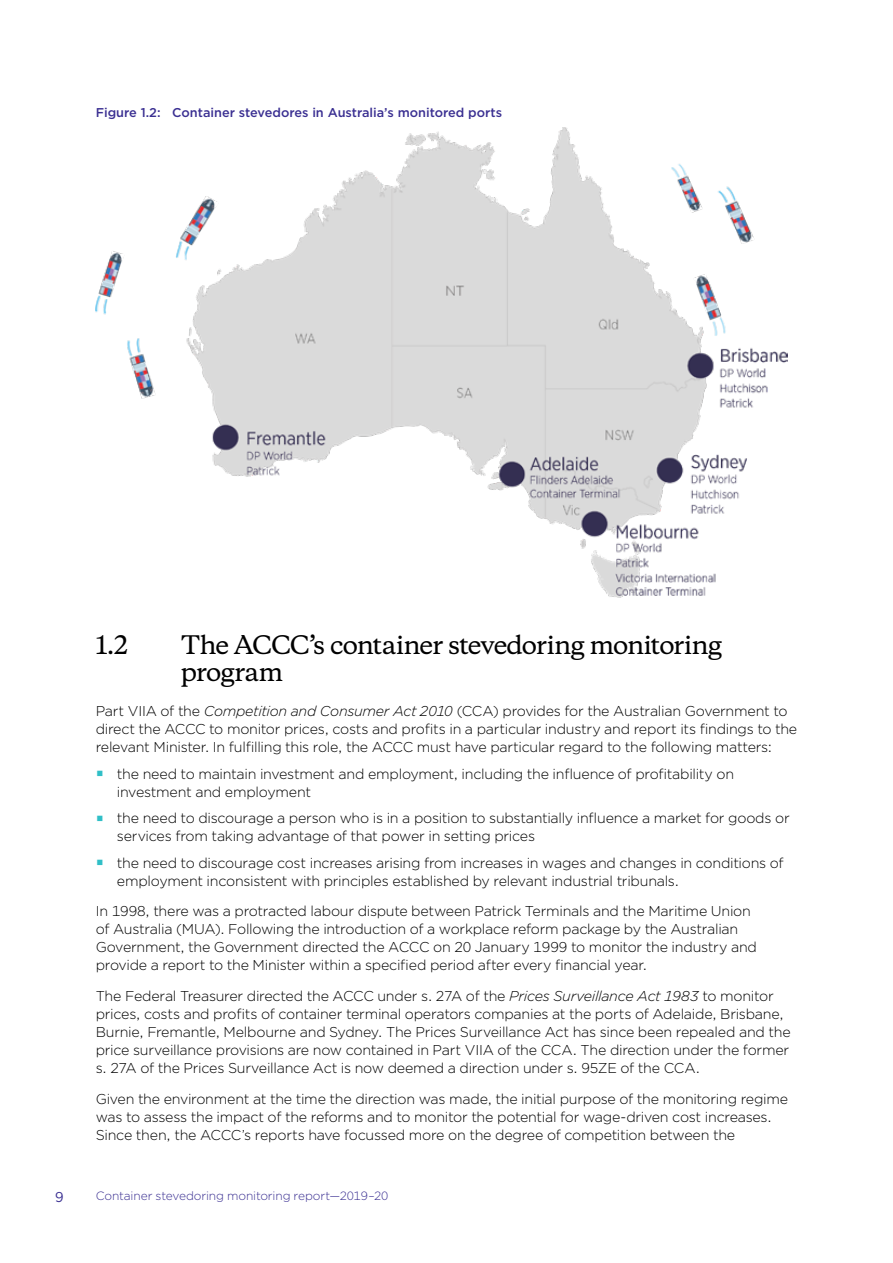
<style>
.page{position:relative;width:893px;height:1263px;background:#fff}
.page>*{position:absolute;margin:0;border:0;box-sizing:border-box;transform-origin:0 0}
._02_Heading_2_number{font:500 24px/27px "Copernicus";letter-spacing:-.04em;color:#000}
._01_Body_text{font:300 14.25px/18px "Gotham";letter-spacing:-.02em;color:#000}
._01_Body_bullet{font:300 14.25px/18px "Gotham";letter-spacing:-.02em;color:#000}
.t1{font:14.25px "Gotham";color:#3b3092}
._02_Figure_Heading{font:500 12.75px "Gotham";color:#3b3092}
.t2{font:300 12px "Gotham";letter-spacing:-.01em;color:#3b3092}
.s1{font-style:italic}
</style>
<div class="page">
<img style="left:96px;top:128px;width:691px;height:469px">
<p class="_02_Figure_Heading" style="left:96px;top:104px;width:408px">Figure 1.2: Container stevedores in Australia’s monitored ports</p>
<p class="_02_Heading_2_number" style="left:96px;top:629px;width:34px">1.2</p>
<p class="_02_Heading_2_number" style="left:181px;top:629px;width:543px">The ACCC’s container stevedoring monitoring program</p>
<p class="_01_Body_text" style="left:96px;top:702px;width:703px">Part VIIA of the <span class="s1">Competition and Consumer Act 2010</span> (CCA) provides for the Australian Government to direct the ACCC to monitor prices, costs and profits in a particular industry and report its findings to the relevant Minister. In fulfilling this role, the ACCC must have particular regard to the following matters:</p>
<p class="_01_Body_bullet" style="left:117px;top:764px;width:619px">the need to maintain investment and employment, including the influence of profitability on investment and employment</p>
<p class="_01_Body_bullet" style="left:117px;top:809px;width:674px">the need to discourage a person who is in a position to substantially influence a market for goods or services from taking advantage of that power in setting prices</p>
<p class="_01_Body_bullet" style="left:117px;top:853px;width:668px">the need to discourage cost increases arising from increases in wages and changes in conditions of employment inconsistent with principles established by relevant industrial tribunals.</p>
<p class="_01_Body_text" style="left:96px;top:902px;width:663px">In 1998, there was a protracted labour dispute between Patrick Terminals and the Maritime Union of Australia (MUA). Following the introduction of a workplace reform package by the Australian Government, the Government directed the ACCC on 20 January 1999 to monitor the industry and provide a report to the Minister within a specified period after every financial year.</p>
<p class="_01_Body_text" style="left:96px;top:987px;width:697px">The Federal Treasurer directed the ACCC under s. 27A of the <span class="s1">Prices Surveillance Act 1983</span> to monitor prices, costs and profits of container terminal operators companies at the ports of Adelaide, Brisbane, Burnie, Fremantle, Melbourne and Sydney. The Prices Surveillance Act has since been repealed and the price surveillance provisions are now contained in Part VIIA of the CCA. The direction under the former s. 27A of the Prices Surveillance Act is now deemed a direction under s. 95ZE of the CCA.</p>
<p class="_01_Body_text" style="left:96px;top:1089px;width:694px">Given the environment at the time the direction was made, the initial purpose of the monitoring regime was to assess the impact of the reforms and to monitor the potential for wage-driven cost increases.<br>Since then, the ACCC’s reports have focussed more on the degree of competition between the</p>
<p class="t1" style="left:55px;top:1188px;width:10px">9</p>
<p class="t2" style="left:96px;top:1188px;width:294px">Container stevedoring monitoring report—2019–20</p>
</div>
